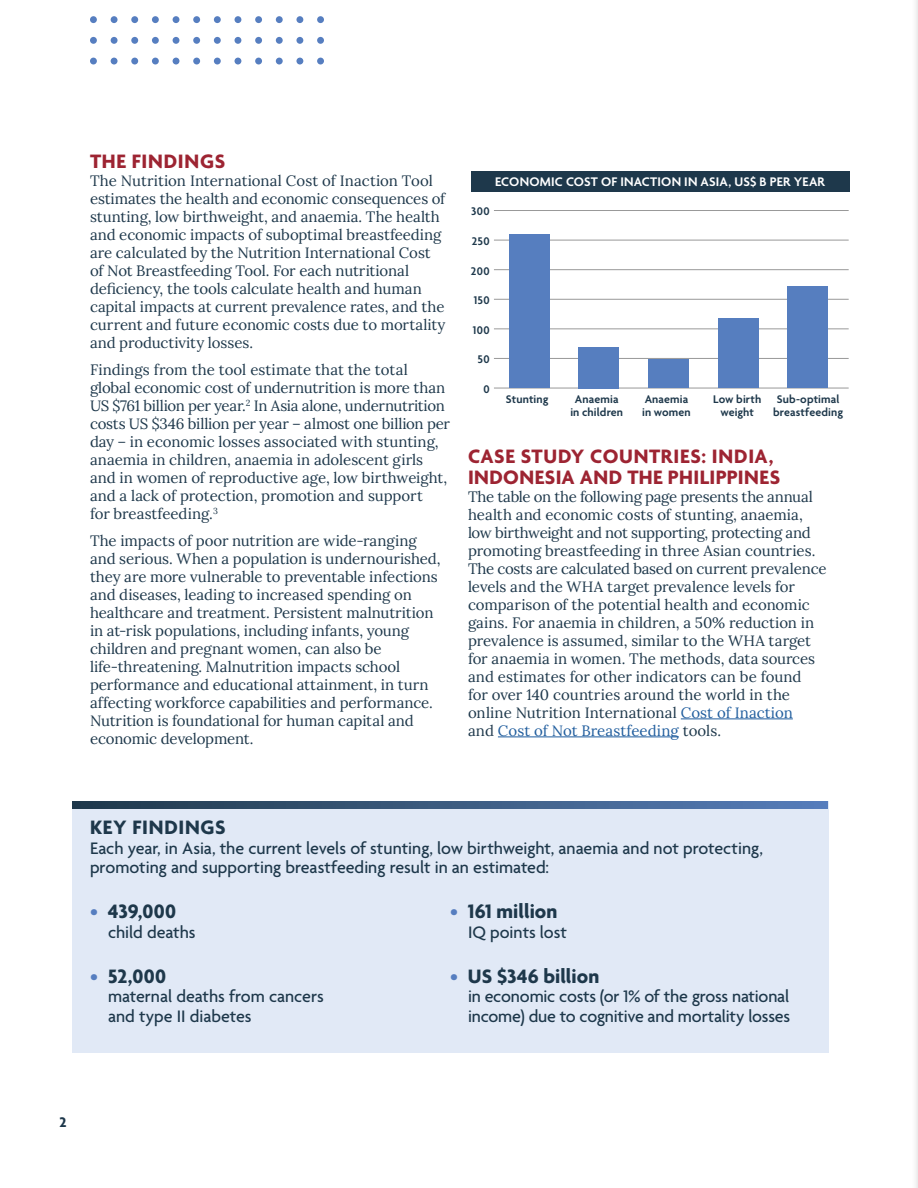
<style>
.page{position:relative;width:918px;height:1188px;background:#fff}
.page>*{position:absolute;margin:0;border:0;box-sizing:border-box;transform-origin:0 0}
.t1{font:700 21px/21px "Agenda";letter-spacing:.025em;color:#9d2432}
.t2{font:700 21px "Agenda";letter-spacing:.005em;color:#1e384b}
.t3{font:700 21px "Agenda";letter-spacing:.035em;color:#1e384b}
.t4{font:500 18px/19.5px "Agenda";letter-spacing:-.005em;color:#1e384b}
.t5{font:15px/18px "Lora";letter-spacing:-.005em;color:#1e384b}
.t6{font:700 15px "Agenda";color:#1e384b}
.t7{font:600 13.5px "Agenda";letter-spacing:.015em;color:#fff}
.t8{font:600 12px/13.5px "Agenda";letter-spacing:.01em;color:#1e384b;text-align:center}
.s1{color:#215e9e}
.s2{font-weight:500;color:#567ec0}
</style>
<div class="page">
<div style="left:911px;top:0;width:7px;height:1188px;background:#f8f8f8"></div>
<svg style="left:90px;top:16px;width:234px;height:48px"></svg>
<hr style="left:681px;top:719px;width:112px;height:1px;background:#215e9e">
<hr style="left:498px;top:737px;width:181px;height:1px;background:#215e9e">
<div style="left:72px;top:801px;width:756px;height:252px;background:#e1e9f6"></div>
<svg style="left:72px;top:801px;width:756px;height:7px;background:#3b5b81"></svg>
<hr style="left:494px;top:388px;width:355px;height:1px;background:#999">
<hr style="left:494px;top:358px;width:355px;height:1px;background:#999">
<hr style="left:494px;top:328px;width:355px;height:1px;background:#999">
<hr style="left:494px;top:299px;width:355px;height:1px;background:#999">
<hr style="left:494px;top:269px;width:355px;height:1px;background:#999">
<hr style="left:494px;top:240px;width:355px;height:1px;background:#999">
<hr style="left:494px;top:210px;width:355px;height:1px;background:#999">
<div style="left:788px;top:287px;width:40px;height:101px;background:#567ebf"></div>
<div style="left:718px;top:318px;width:40px;height:70px;background:#567ebf"></div>
<div style="left:648px;top:359px;width:41px;height:29px;background:#567ebf"></div>
<div style="left:579px;top:347px;width:40px;height:41px;background:#567ebf"></div>
<div style="left:509px;top:234px;width:40px;height:154px;background:#567ebf"></div>
<div style="left:471px;top:171px;width:378px;height:21px;background:#1e384b"></div>
<h1 class="t1" style="left:90px;top:152px;width:137px">THE FINDINGS</h1>
<p class="t5" style="left:90px;top:173px;width:357px">The Nutrition International Cost of Inaction Tool estimates the health and economic consequences of stunting, low birthweight, and anaemia. The health and economic impacts of suboptimal breastfeeding are calculated by the Nutrition International Cost of Not Breastfeeding Tool. For each nutritional deficiency, the tools calculate health and human capital impacts at current prevalence rates, and the current and future economic costs due to mortality and productivity losses.</p>
<p class="t5" style="left:90px;top:362px;width:362px">Findings from the tool estimate that the total global economic cost of undernutrition is more than US $761 billion per year.<sup>2</sup> In Asia alone, undernutrition costs US $346 billion per year – almost one billion per day – in economic losses associated with stunting, anaemia in children, anaemia in adolescent girls and in women of reproductive age, low birthweight, and a lack of protection, promotion and support<br>for breastfeeding.<sup>3</sup></p>
<p class="t5" style="left:90px;top:531px;width:352px">The impacts of poor nutrition are wide-ranging and serious. When a population is undernourished, they are more vulnerable to preventable infections and diseases, leading to increased spending on healthcare and treatment. Persistent malnutrition in at-risk populations, including infants, young children and pregnant women, can also be life-threatening. Malnutrition impacts school performance and educational attainment, in turn affecting workforce capabilities and performance.<br>Nutrition is foundational for human capital and economic development.</p>
<p class="t7" style="left:495px;top:176px;width:331px">ECONOMIC COST OF INACTION IN ASIA, US$ B PER YEAR</p>
<p class="t8" style="left:471px;top:206px;width:20px">300</p>
<p class="t8" style="left:472px;top:235px;width:19px">250</p>
<p class="t8" style="left:471px;top:265px;width:20px">200</p>
<p class="t8" style="left:474px;top:295px;width:17px">150</p>
<p class="t8" style="left:473px;top:324px;width:18px">100</p>
<p class="t8" style="left:478px;top:354px;width:13px">50</p>
<p class="t8" style="left:483px;top:383px;width:8px">0</p>
<p class="t8" style="left:506px;top:393px;width:44px">Stunting</p>
<p class="t8" style="left:570px;top:393px;width:54px">Anaemia in children</p>
<p class="t8" style="left:642px;top:393px;width:50px;text-align:left">Anaemia in women</p>
<p class="t8" style="left:713px;top:393px;width:50px">Low birth weight</p>
<p class="t8" style="left:773px;top:393px;width:71px">Sub-optimal breastfeeding</p>
<h1 class="t1" style="left:468px;top:447px;width:314px">CASE STUDY COUNTRIES: INDIA,<br>INDONESIA AND THE PHILIPPINES</h1>
<p class="t5" style="left:468px;top:486px;width:360px">The table on the following page presents the annual health and economic costs of stunting, anaemia, low birthweight and not supporting, protecting and promoting breastfeeding in three Asian countries.<br>The costs are calculated based on current prevalence levels and the WHA target prevalence levels for comparison of the potential health and economic gains. For anaemia in children, a 50% reduction in prevalence is assumed, similar to the WHA target for anaemia in women. The methods, data sources and estimates for other indicators can be found<br>for over 140 countries around the world in the online Nutrition International <span class="s1">Cost of Inaction<br></span>and <span class="s1">Cost of Not Breastfeeding</span> tools.</p>
<h1 class="t3" style="left:90px;top:819px;width:137px">KEY FINDINGS</h1>
<p class="t4" style="left:90px;top:839px;width:674px">Each year, in Asia, the current levels of stunting, low birthweight, anaemia and not protecting, promoting and supporting breastfeeding result in an estimated:</p>
<h1 class="t2" style="left:90px;top:903px;width:88px"><span class="s2">•</span> 439,000</h1>
<p class="t4" style="left:108px;top:923px;width:89px">child deaths</p>
<h1 class="t2" style="left:90px;top:967px;width:78px"><span class="s2">•</span> 52,000</h1>
<p class="t4" style="left:108px;top:988px;width:217px">maternal deaths from cancers and type II diabetes</p>
<h1 class="t2" style="left:450px;top:903px;width:109px"><span class="s2">•</span> 161 million</h1>
<p class="t4" style="left:468px;top:923px;width:101px">IQ points lost</p>
<h1 class="t2" style="left:450px;top:967px;width:151px"><span class="s2">•</span> US $346 billion</h1>
<p class="t4" style="left:468px;top:988px;width:324px">in economic costs (or 1% of the gross national income) due to cognitive and mortality losses</p>
<p class="t6" style="left:59px;top:1116px;width:9px">2</p>
</div>
